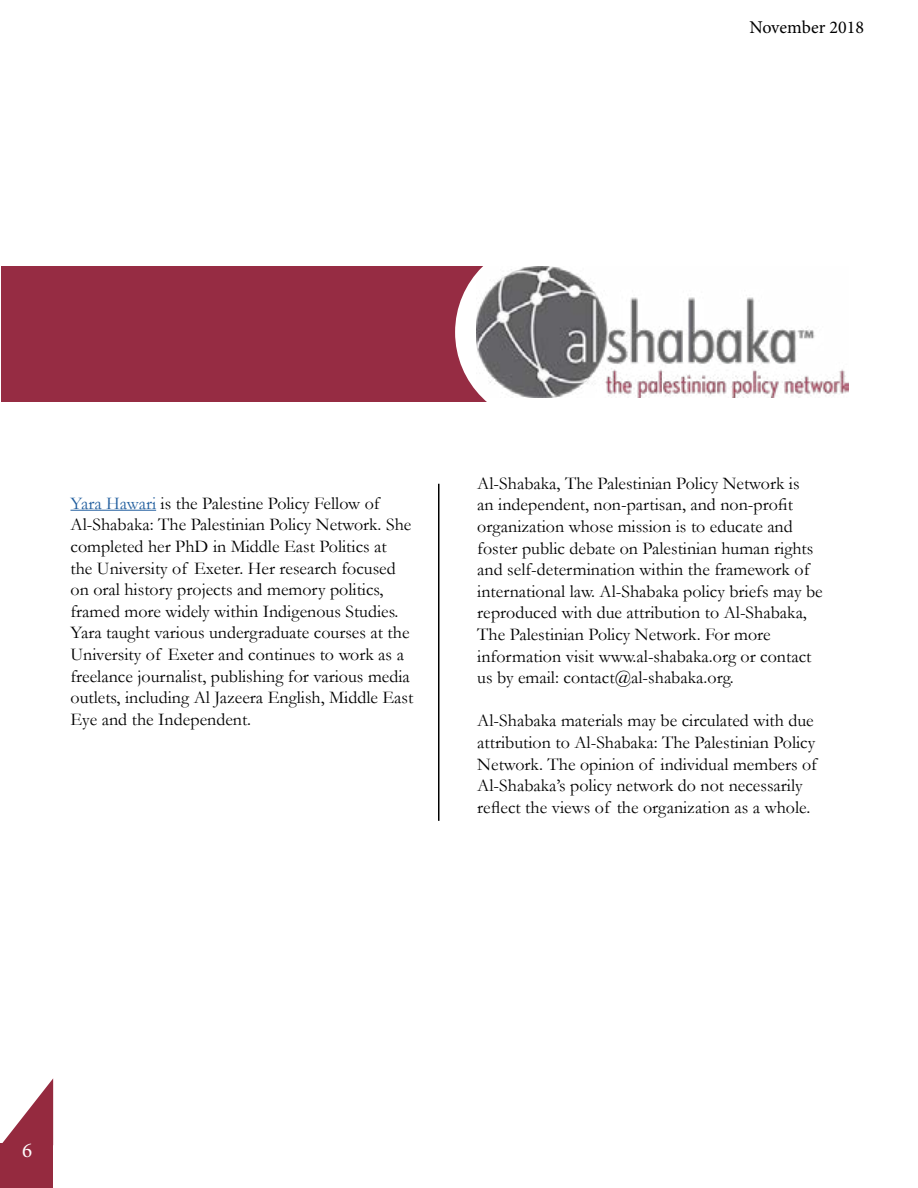
<style>
.page{position:relative;width:918px;height:1188px;background:#fff}
.page>*{position:absolute;margin:0;border:0;box-sizing:border-box;transform-origin:0 0}
.t1{font:21px "Minion Pro";color:#fff}
.t2{font:18px/21.6px "Garamond";color:#000}
.t3{font:18px "Minion Pro";color:#000}
.s1{color:#215e9e}
</style>
<div class="page">
<svg style="left:2px;top:1078px;width:51px;height:65px"></svg>
<div style="left:1px;top:1143px;width:52px;height:45px;background:#952a3f"></div>
<div style="left:1px;top:266px;width:535px;height:136px;background:#962c43"></div>
<div style="left:455px;top:240px;width:185px;height:185px;background:#fff;border-radius:50%"></div>
<img style="left:477px;top:266px;width:372px;height:131px">
<hr style="left:438px;top:484px;width:2px;height:337px;background:#000">
<hr style="left:70px;top:510px;width:86px;height:1px;background:#215e9e">
<p class="t3" style="left:750px;top:15px;width:116px">November 2018</p>
<p class="t2" style="left:70px;top:492px;width:344px"><span class="s1">Yara Hawari</span> is the Palestine Policy Fellow of Al-Shabaka: The Palestinian Policy Network. She completed her PhD in Middle East Politics at<br>the University of Exeter. Her research focused on oral history projects and memory politics, framed more widely within Indigenous Studies.<br>Yara taught various undergraduate courses at the University of Exeter and continues to work as a freelance journalist, publishing for various media outlets, including Al Jazeera English, Middle East Eye and the Independent.</p>
<p class="t2" style="left:477px;top:472px;width:347px">Al-Shabaka, The Palestinian Policy Network is<br>an independent, non-partisan, and non-profit organization whose mission is to educate and foster public debate on Palestinian human rights and self-determination within the framework of international law. Al-Shabaka policy briefs may be reproduced with due attribution to Al-Shabaka, The Palestinian Policy Network. For more information visit www.al-shabaka.org or contact us by email: contact@al-shabaka.org.</p>
<p class="t2" style="left:477px;top:710px;width:341px">Al-Shabaka materials may be circulated with due attribution to Al-Shabaka: The Palestinian Policy Network. The opinion of individual members of Al-Shabaka’s policy network do not necessarily reflect the views of the organization as a whole.</p>
<p class="t1" style="left:22px;top:1137px;width:12px">6</p>
</div>
